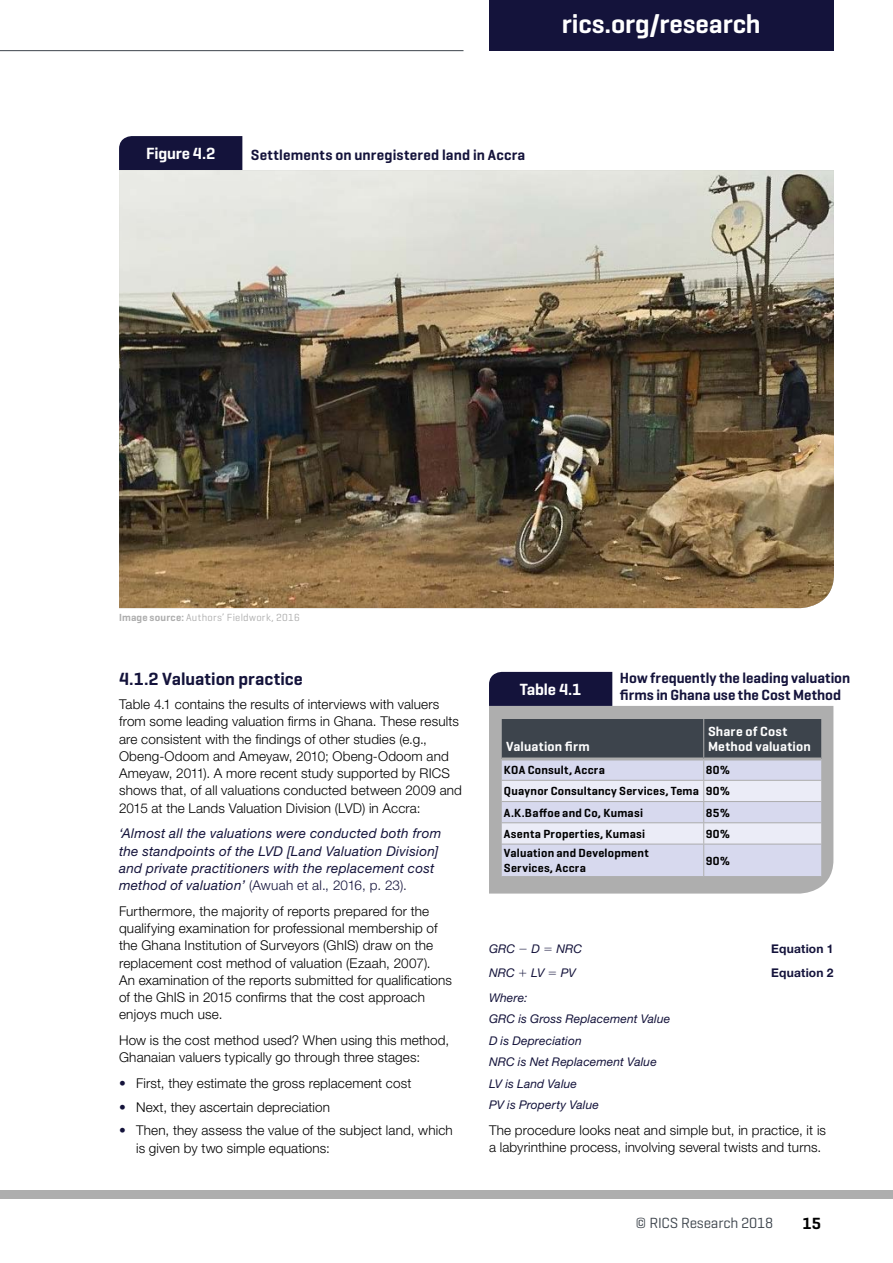
<style>
.page{position:relative;width:893px;height:1263px;background:#fff}
.page>*{position:absolute;margin:0;border:0;box-sizing:border-box;transform-origin:0 0}
.t1{font:600 27px "Geogrotesque";letter-spacing:-.005em;color:#fff}
.t2{font:600 18px "Geogrotesque";color:#14133b}
.t3{font:600 16.5px "Geogrotesque";letter-spacing:-.01em;color:#fff}
.t4{font:600 16.5px "Geogrotesque";color:#000}
.t5{font:600 15px/17.2px "Geogrotesque";letter-spacing:.005em;color:#14133b}
.t6{font:15px "Geogrotesque";letter-spacing:-.01em;color:#3d444c}
.t7{font:300 13.5px/17.2px "Helvetica Neue LT";letter-spacing:.01em;color:#000}
.t8{font:italic 13.5px/17.2px "Helvetica Neue LT";letter-spacing:.02em;color:#14133b}
.t9{font:600 13.5px/15px "Geogrotesque";letter-spacing:.015em;color:#fff}
.t10{font:600 12px/21.3px "Geogrotesque";letter-spacing:.02em;color:#000;text-align:justify}
.t11{font:italic 12px/21.5px "Helvetica Neue LT";letter-spacing:.01em;color:#14133b}
.t12{font:700 12px "Helvetica Neue LT";letter-spacing:.015em;color:#14133b}
.t13{font:10.5px "Geogrotesque";letter-spacing:.035em;color:#aeaeae}
.s1{font-weight:600}
.s2{font-weight:300;font-style:normal}
.s3{font-weight:700;color:#14133b}
</style>
<div class="page">
<div style="left:0;top:1191px;width:893px;height:8px;background:#aeaeae"></div>
<div style="left:489px;top:0;width:344px;height:51px;background:#14133b"></div>
<hr style="left:0;top:50px;width:463px;height:1px;background:#3d444c">
<div style="left:119px;top:136px;width:123px;height:34px;background:#14133b"></div>
<img style="left:119px;top:170px;width:715px;height:438px">
<div style="left:489px;top:706px;width:344px;height:187px;background:#aeaeae"></div>
<div style="left:489px;top:672px;width:123px;height:34px;background:#14133b"></div>
<svg style="left:502px;top:719px;width:319px;height:157px"></svg>
<hr style="left:502px;top:780px;width:202px;height:1px;background:#aeaeae">
<hr style="left:704px;top:780px;width:117px;height:1px;background:#aeaeae">
<hr style="left:502px;top:801px;width:202px;height:1px;background:#aeaeae">
<hr style="left:704px;top:801px;width:117px;height:1px;background:#aeaeae">
<hr style="left:502px;top:822px;width:202px;height:1px;background:#aeaeae">
<hr style="left:704px;top:822px;width:117px;height:1px;background:#aeaeae">
<hr style="left:502px;top:844px;width:202px;height:1px;background:#aeaeae">
<hr style="left:704px;top:844px;width:117px;height:1px;background:#aeaeae">
<hr style="left:502px;top:876px;width:202px;height:1px;background:#aeaeae">
<hr style="left:704px;top:876px;width:117px;height:1px;background:#aeaeae">
<hr style="left:502px;top:757px;width:202px;height:3px;background:#aeaeae">
<hr style="left:704px;top:757px;width:117px;height:3px;background:#aeaeae">
<h1 class="t1" style="left:562px;top:7px;width:200px">rics.org/research</h1>
<p class="t3" style="left:146px;top:143px;width:71px">Figure 4.2</p>
<p class="t5" style="left:251px;top:146px;width:276px">Settlements on unregistered land in Accra</p>
<p class="t13" style="left:119px;top:611px;width:182px"><span class="s1">Image source:</span> Authors’ Fieldwork, 2016</p>
<h2 class="t2" style="left:119px;top:668px;width:185px">4.1.2 Valuation practice</h2>
<p class="t7" style="left:119px;top:695px;width:344px">Table 4.1 contains the results of interviews with valuers from some leading valuation firms in Ghana. These results are consistent with the findings of other studies (e.g., Obeng-Odoom and Ameyaw, 2010; Obeng-Odoom and Ameyaw, 2011). A more recent study supported by RICS shows that, of all valuations conducted between 2009 and 2015 at the Lands Valuation Division (LVD) in Accra:</p>
<p class="t8" style="left:119px;top:825px;width:324px">‘Almost all the valuations were conducted both from the standpoints of the LVD [Land Valuation Division] and private practitioners with the replacement cost method of valuation’ <span class="s2">(Awuah et al., 2016, p. 23).</span></p>
<p class="t7" style="left:119px;top:902px;width:334px">Furthermore, the majority of reports prepared for the qualifying examination for professional membership of the Ghana Institution of Surveyors (GhIS) draw on the replacement cost method of valuation (Ezaah, 2007).<br>An examination of the reports submitted for qualifications of the GhIS in 2015 confirms that the cost approach enjoys much use.</p>
<p class="t7" style="left:119px;top:1031px;width:332px">How is the cost method used? When using this method,<br>Ghanaian valuers typically go through three stages:</p>
<p class="t7" style="left:119px;top:1074px;width:294px"><span class="s3">•</span> First, they estimate the gross replacement cost</p>
<p class="t7" style="left:119px;top:1098px;width:212px"><span class="s3">•</span> Next, they ascertain depreciation</p>
<p class="t7" style="left:136px;top:1122px;width:318px;text-indent:-17px"><span class="s3">•</span> Then, they assess the value of the subject land, which is given by two simple equations:</p>
<p class="t3" style="left:520px;top:679px;width:63px">Table 4.1</p>
<p class="t5" style="left:620px;top:669px;width:232px">How frequently the leading valuation firms in Ghana use the Cost Method</p>
<p class="t9" style="left:506px;top:738px;width:85px">Valuation firm</p>
<p class="t9" style="left:708px;top:723px;width:104px">Share of Cost<br>Method valuation</p>
<p class="t10" style="left:504px;top:759px;width:103px">KOA Consult, Accra</p>
<p class="t10" style="left:504px;top:759px;width:228px;text-indent:202px">80% Quaynor Consultancy Services, Tema 90% A.K.Baffoe and Co, Kumasi</p>
<p class="t10" style="left:706px;top:802px;width:26px">85%</p>
<p class="t10" style="left:504px;top:823px;width:143px">Asenta Properties, Kumasi</p>
<p class="t10" style="left:706px;top:823px;width:26px">90%</p>
<p class="t10" style="left:504px;top:846px;width:146px;line-height:15px">Valuation and Development<br>Services, Accra</p>
<p class="t10" style="left:706px;top:850px;width:26px">90%</p>
<p class="t11" style="left:489px;top:938px;width:28px">GRC</p>
<p class="t11" style="left:531px;top:938px;width:10px">D</p>
<p class="t11" style="left:556px;top:938px;width:27px">NRC</p>
<p class="t12" style="left:771px;top:941px;width:64px">Equation 1</p>
<p class="t11" style="left:489px;top:962px;width:27px">NRC</p>
<p class="t11" style="left:531px;top:962px;width:15px">LV</p>
<p class="t11" style="left:561px;top:962px;width:17px">PV</p>
<p class="t12" style="left:771px;top:966px;width:64px">Equation 2</p>
<p class="t11" style="left:489px;top:987px;width:183px">Where:<br>GRC is Gross Replacement Value<br>D is Depreciation<br>NRC is Net Replacement Value<br>LV is Land Value<br>PV is Property Value</p>
<p class="t7" style="left:489px;top:1121px;width:339px">The procedure looks neat and simple but, in practice, it is a labyrinthine process, involving several twists and turns.</p>
<p class="t6" style="left:635px;top:1214px;width:139px">© RICS Research 2018</p>
<p class="t4" style="left:802px;top:1213px;width:20px">15</p>
</div>
